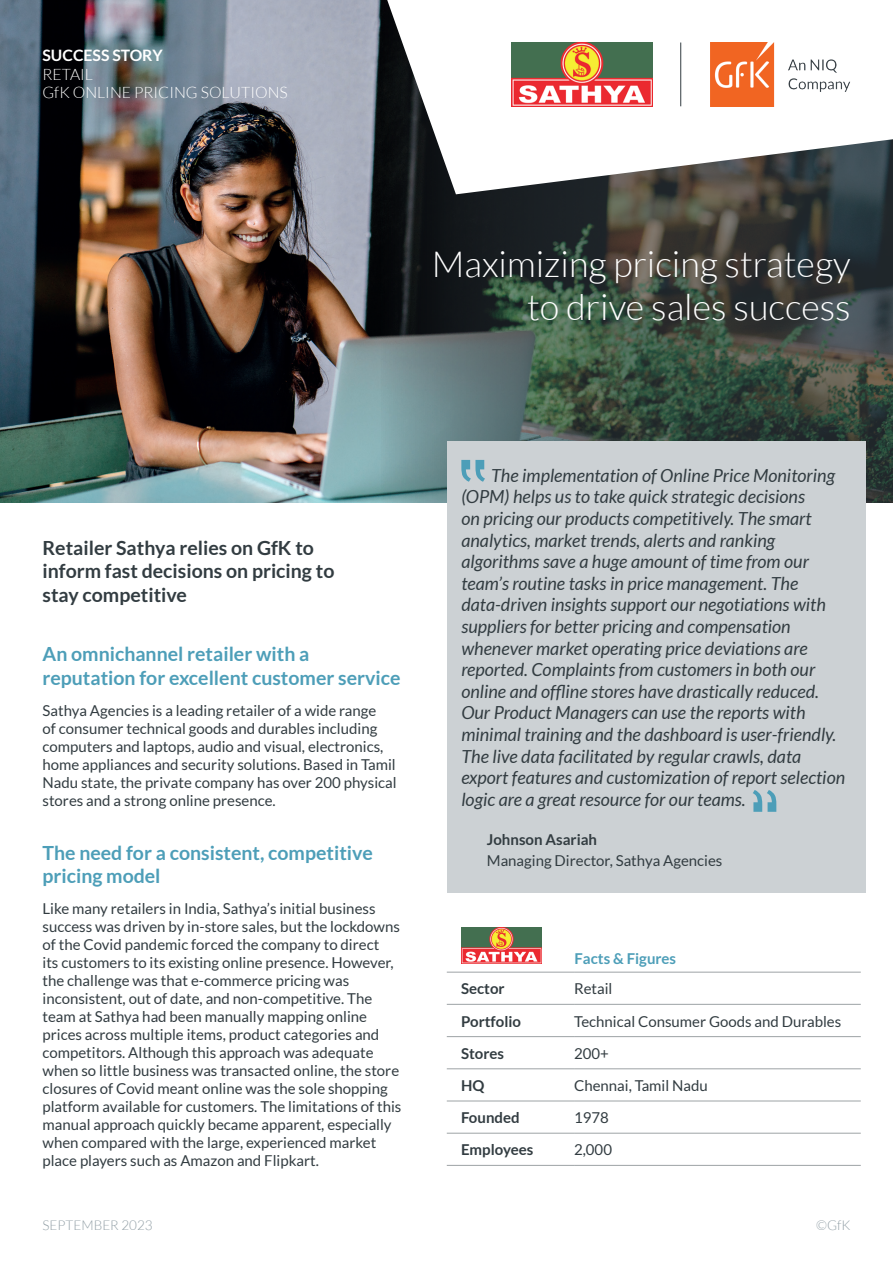
<style>
.page{position:relative;width:893px;height:1263px;background:#fff}
.page>*{position:absolute;margin:0;border:0;box-sizing:border-box;transform-origin:0 0}
.t1{font:300 36px/43.2px "Lato";color:#fff;text-align:right}
.t2{font:700 19.5px/23.4px "Lato";color:#4d9eb8}
.t3{font:700 19.5px/23.4px "Lato";color:#323c41}
.t4{font:italic 18px/21.6px "Lato";color:#323c41}
.t5{font:300 15.75px/18.5px "Lato";color:#fff}
.t6{font:700 15.75px "Lato";color:#fff}
.t7{font:15px/18px "Lato";color:#323c41}
.t8{font:700 15px "Lato";color:#323c41}
.t9{font:700 15px "Lato";color:#4d9eb8}
.t10{font:300 13.5px "Lato";color:#929fa6}
</style>
<div class="page">
<img style="left:0;top:0;width:381px;height:502px">
<svg style="left:381px;top:0;width:512px;height:502px;background:#3b4842"></svg>
<div style="left:447px;top:441px;width:418px;height:452px;background:#ccd1d4"></div>
<svg style="left:461px;top:460px;width:24px;height:22px"></svg>
<svg style="left:753px;top:790px;width:23px;height:22px"></svg>
<hr style="left:447px;top:971px;width:127px;height:2px;background:#a8adaf">
<hr style="left:574px;top:971px;width:287px;height:2px;background:#a8adaf">
<hr style="left:447px;top:1004px;width:127px;height:1px;background:#a8adaf">
<hr style="left:574px;top:1004px;width:287px;height:1px;background:#a8adaf">
<hr style="left:447px;top:1036px;width:127px;height:1px;background:#a8adaf">
<hr style="left:574px;top:1036px;width:287px;height:1px;background:#a8adaf">
<hr style="left:447px;top:1068px;width:127px;height:1px;background:#a8adaf">
<hr style="left:574px;top:1068px;width:287px;height:1px;background:#a8adaf">
<hr style="left:447px;top:1100px;width:127px;height:1px;background:#a8adaf">
<hr style="left:574px;top:1100px;width:287px;height:1px;background:#a8adaf">
<hr style="left:447px;top:1133px;width:127px;height:1px;background:#a8adaf">
<hr style="left:574px;top:1133px;width:287px;height:1px;background:#a8adaf">
<hr style="left:447px;top:1165px;width:127px;height:1px;background:#a8adaf">
<hr style="left:574px;top:1165px;width:287px;height:1px;background:#a8adaf">
<svg style="left:387px;top:0;width:506px;height:194px"></svg>
<img style="left:710px;top:43px;width:151px;height:63px">
<hr style="left:680px;top:43px;width:1px;height:63px;background:#323c41">
<img style="left:512px;top:43px;width:140px;height:63px">
<img style="left:461px;top:927px;width:81px;height:37px">
<p class="t6" style="left:43px;top:47px;width:122px">SUCCESS STORY</p>
<p class="t5" style="left:43px;top:65px;width:247px">RETAIL<br>GfK ONLINE PRICING SOLUTIONS</p>
<h1 class="t1" style="left:432px;top:242px;width:420px">Maximizing pricing strategy to drive sales success</h1>
<h2 class="t3" style="left:43px;top:536px;width:293px">Retailer Sathya relies on GfK to inform fast decisions on pricing to stay competitive</h2>
<h2 class="t2" style="left:43px;top:642px;width:359px">An omnichannel retailer with a reputation for excellent customer service</h2>
<p class="t7" style="left:43px;top:701px;width:356px">Sathya Agencies is a leading retailer of a wide range<br>of consumer technical goods and durables including computers and laptops, audio and visual, electronics, home appliances and security solutions. Based in Tamil Nadu state, the private company has over 200 physical stores and a strong online presence.</p>
<h2 class="t2" style="left:43px;top:841px;width:332px">The need for a consistent, competitive pricing model</h2>
<p class="t7" style="left:43px;top:899px;width:360px">Like many retailers in India, Sathya’s initial business success was driven by in-store sales, but the lockdowns of the Covid pandemic forced the company to direct<br>its customers to its existing online presence. However, the challenge was that e-commerce pricing was inconsistent, out of date, and non-competitive. The team at Sathya had been manually mapping online prices across multiple items, product categories and competitors. Although this approach was adequate when so little business was transacted online, the store closures of Covid meant online was the sole shopping platform available for customers. The limitations of this manual approach quickly became apparent, especially when compared with the large, experienced market place players such as Amazon and Flipkart.</p>
<p class="t4" style="left:461px;top:465px;width:385px;text-indent:30px">The implementation of Online Price Monitoring (OPM) helps us to take quick strategic decisions<br>on pricing our products competitively. The smart analytics, market trends, alerts and ranking algorithms save a huge amount of time from our team’s routine tasks in price management. The data-driven insights support our negotiations with suppliers for better pricing and compensation whenever market operating price deviations are reported. Complaints from customers in both our online and offline stores have drastically reduced.<br>Our Product Managers can use the reports with minimal training and the dashboard is user-friendly.<br>The live data facilitated by regular crawls, data export features and customization of report selection logic are a great resource for our teams.</p>
<p class="t8" style="left:487px;top:830px;width:112px">Johnson Asariah</p>
<p class="t7" style="left:487px;top:851px;width:237px">Managing Director, Sathya Agencies</p>
<p class="t9" style="left:574px;top:949px;width:103px">Facts &amp; Figures</p>
<p class="t8" style="left:461px;top:980px;width:45px">Sector</p>
<p class="t7" style="left:574px;top:980px;width:40px">Retail</p>
<p class="t8" style="left:461px;top:1012px;width:62px">Portfolio</p>
<p class="t7" style="left:574px;top:1012px;width:269px">Technical Consumer Goods and Durables</p>
<p class="t8" style="left:461px;top:1045px;width:45px">Stores</p>
<p class="t7" style="left:574px;top:1044px;width:36px">200+</p>
<p class="t8" style="left:461px;top:1077px;width:25px">HQ</p>
<p class="t7" style="left:574px;top:1076px;width:135px">Chennai, Tamil Nadu</p>
<p class="t8" style="left:461px;top:1109px;width:60px">Founded</p>
<p class="t7" style="left:574px;top:1108px;width:36px">1978</p>
<p class="t8" style="left:461px;top:1141px;width:74px">Employees</p>
<p class="t7" style="left:574px;top:1141px;width:39px">2,000</p>
<p class="t10" style="left:43px;top:1218px;width:112px">SEPTEMBER 2023</p>
<p class="t10" style="left:816px;top:1218px;width:36px">©GfK</p>
</div>
